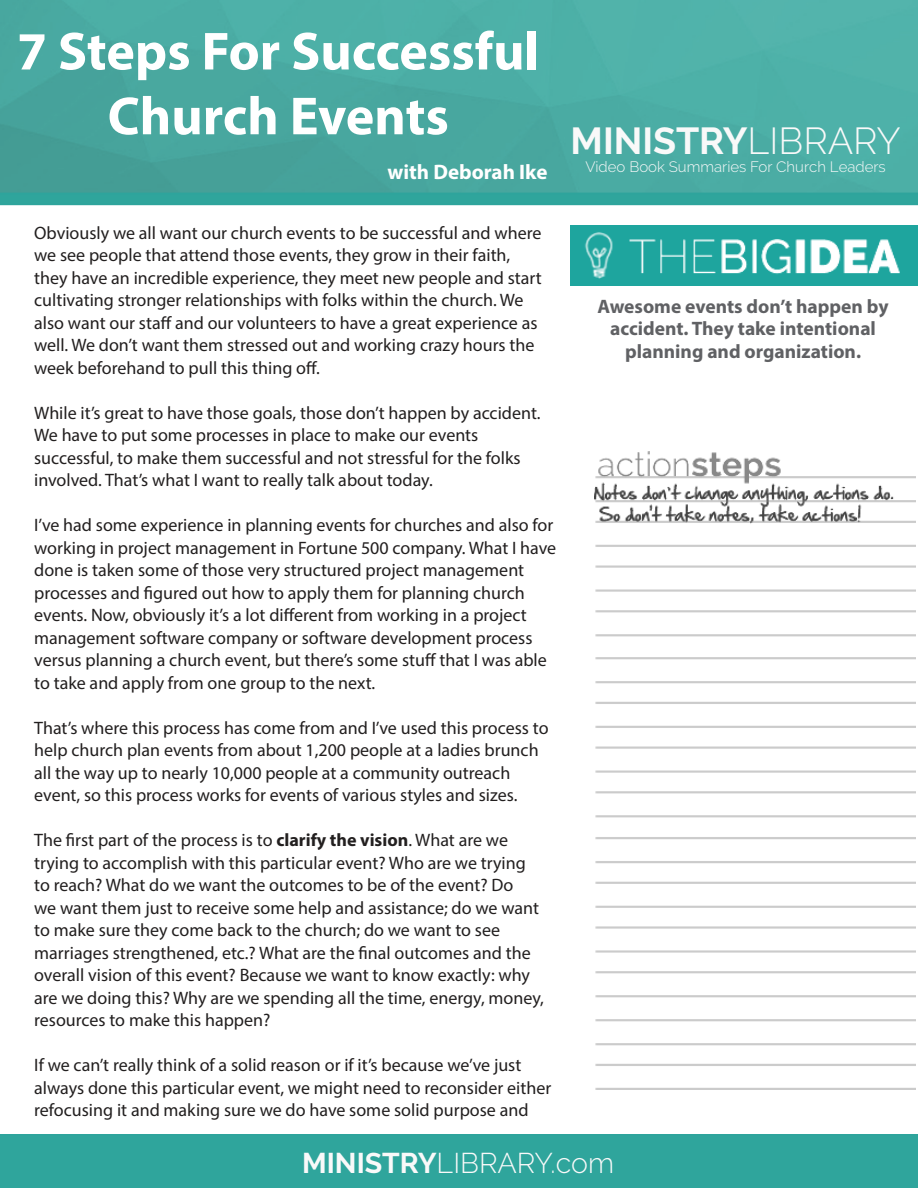
<style>
.page{position:relative;width:918px;height:1188px;background:#fff}
.page>*{position:absolute;margin:0;border:0;box-sizing:border-box;transform-origin:0 0}
.t1{font:700 54px/64.8px "Myriad Pro";color:#fff;text-align:center}
.t2{font:700 37.5px "Raleway";color:#f9f9f9}
.t3{font:300 28.5px "Raleway";color:#f9f9f9}
.t4{font:700 21px "Myriad Pro";color:#fff}
.t5{font:700 19.5px/22.5px "Myriad Pro";color:#606164;text-align:center}
.t6{font:18px/22.5px "Myriad Pro";color:#221f1f}
.t7{font:300 15px "Raleway";color:#f9f9f9}
.s1{font-weight:300}
.s2{font-weight:700}
</style>
<div class="page">
<img style="left:0;top:0;width:918px;height:193px">
<div style="left:0;top:193px;width:918px;height:12px;background:#2fa59c"></div>
<img style="left:595px;top:452px;width:321px;height:638px">
<div style="left:0;top:1134px;width:918px;height:54px;background:#2fa59c"></div>
<img style="left:571px;top:225px;width:347px;height:60px">
<h1 class="t1" style="left:17px;top:24px;width:524px">7 Steps For Successful<br>Church Events</h1>
<p class="t4" style="left:388px;top:164px;width:161px">with Deborah Ike</p>
<h2 class="t2" style="left:571px;top:119px;width:331px">MINISTRY<span class="s1">LIBRARY</span></h2>
<p class="t7" style="left:585px;top:158px;width:302px">Video Book Summaries For Church Leaders</p>
<p class="t6" style="left:34px;top:223px;width:509px">Obviously we all want our church events to be successful and where we see people that attend those events, they grow in their faith, they have an incredible experience, they meet new people and start cultivating stronger relationships with folks within the church. We also want our staff and our volunteers to have a great experience as well. We don’t want them stressed out and working crazy hours the week beforehand to pull this thing off.</p>
<p class="t6" style="left:34px;top:403px;width:508px">While it’s great to have those goals, those don’t happen by accident.<br>We have to put some processes in place to make our events successful, to make them successful and not stressful for the folks involved. That’s what I want to really talk about today.</p>
<p class="t6" style="left:34px;top:515px;width:523px">I’ve had some experience in planning events for churches and also for working in project management in Fortune 500 company. What I have done is taken some of those very structured project management processes and figured out how to apply them for planning church events. Now, obviously it’s a lot different from working in a project management software company or software development process versus planning a church event, but there’s some stuff that I was able to take and apply from one group to the next.</p>
<p class="t6" style="left:34px;top:718px;width:516px">That’s where this process has come from and I’ve used this process to help church plan events from about 1,200 people at a ladies brunch all the way up to nearly 10,000 people at a community outreach event, so this process works for events of various styles and sizes.</p>
<p class="t6" style="left:34px;top:830px;width:511px">The first part of the process is to <span class="s2">clarify the vision</span>. What are we trying to accomplish with this particular event? Who are we trying to reach? What do we want the outcomes to be of the event? Do<br>we want them just to receive some help and assistance; do we want to make sure they come back to the church; do we want to see marriages strengthened, etc.? What are the final outcomes and the overall vision of this event? Because we want to know exactly: why are we doing this? Why are we spending all the time, energy, money, resources to make this happen?</p>
<p class="t6" style="left:34px;top:1055px;width:519px">If we can’t really think of a solid reason or if it’s because we’ve just always done this particular event, we might need to reconsider either refocusing it and making sure we do have some solid purpose and</p>
<p class="t5" style="left:598px;top:296px;width:293px">Awesome events don’t happen by accident. They take intentional planning and organization.</p>
<h3 class="t3" style="left:302px;top:1147px;width:313px"><span class="s2">MINISTRY</span>LIBRARY.com</h3>
</div>
